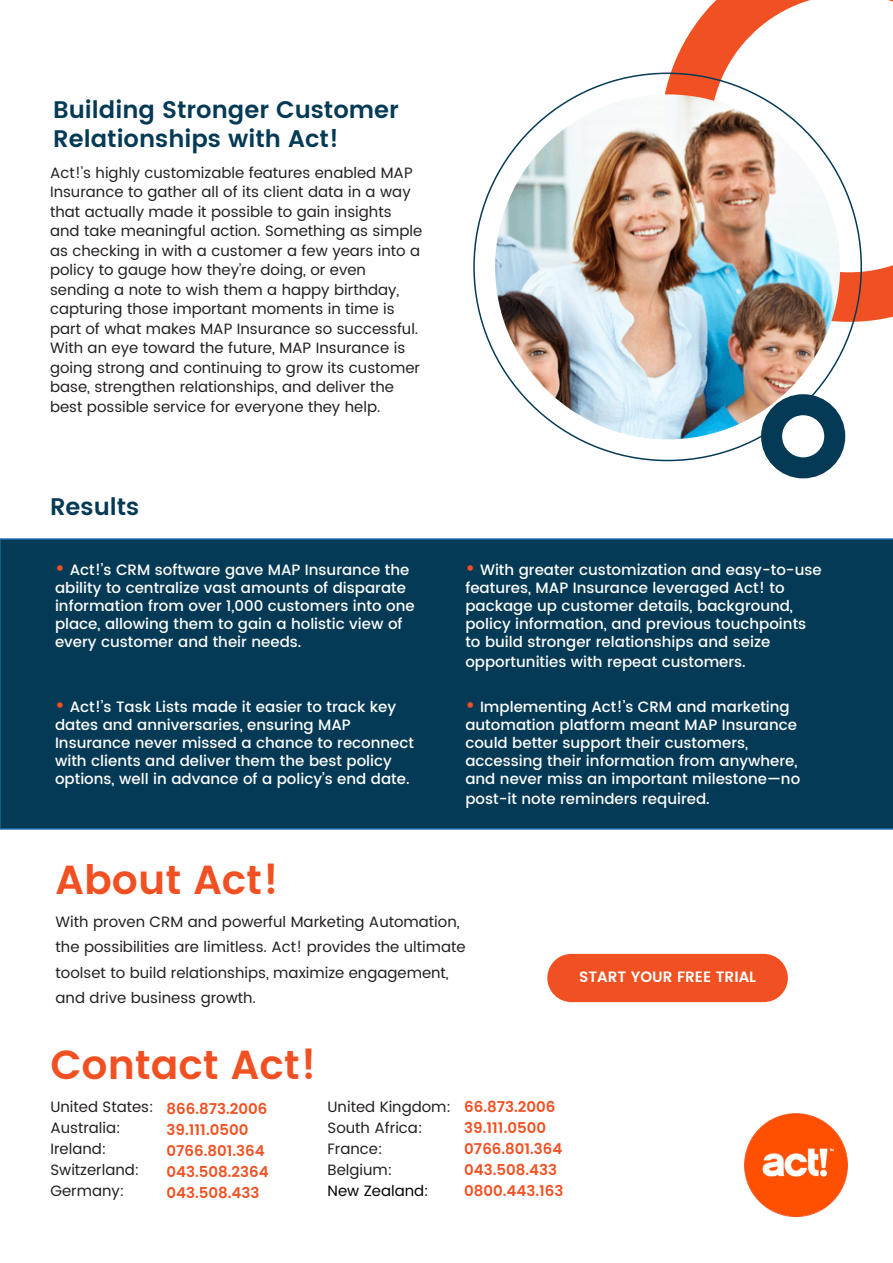
<style>
.page{position:relative;width:893px;height:1263px;background:#fff}
.page>*{position:absolute;margin:0;border:0;box-sizing:border-box;transform-origin:0 0}
.t1{font:600 40.5px "Poppins";color:#f15122}
.t2{font:600 24px/28.8px "Poppins";color:#043a55}
.t3{font:500 15px/18px "Poppins";color:#fff}
.t4{font:15px/19.5px "Poppins";color:#231f20}
.t5{font:600 15px/21px "Poppins";color:#f15224}
.t6{font:600 15px "Poppins";color:#f15122}
.t7{font:600 15px "Poppins";color:#fff}
.t8{font:15px "Poppins";color:#040503}
.s1{font-size:21px;color:#f05024}
</style>
<div class="page">
<div style="left:0;top:538px;width:893px;height:292px;background:#043a55"></div>
<svg style="left:661px;top:0;width:232px;height:322px"></svg>
<img style="left:745px;top:1114px;width:101px;height:101px">
<div style="left:547px;top:954px;width:241px;height:48px;background:#f15122;border-radius:24px"></div>
<img style="left:495px;top:94px;width:345px;height:345px;border-radius:172px">
<div style="left:761px;top:394px;width:84px;height:84px;border:21px solid #043a55;border-radius:50%"></div>
<h2 class="t2" style="left:53px;top:96px;width:347px">Building Stronger Customer<br>Relationships with Act!</h2>
<p class="t4" style="left:50px;top:163px;width:374px">Act!’s highly customizable features enabled MAP Insurance to gather all of its client data in a way that actually made it possible to gain insights and take meaningful action. Something as simple as checking in with a customer a few years into a policy to gauge how they’re doing, or even sending a note to wish them a happy birthday, capturing those important moments in time is part of what makes MAP Insurance so successful.<br>With an eye toward the future, MAP Insurance is going strong and continuing to grow its customer base, strengthen relationships, and deliver the best possible service for everyone they help.</p>
<h2 class="t2" style="left:50px;top:493px;width:91px">Results</h2>
<p class="t3" style="left:55px;top:561px;width:361px"><span class="s1">•</span> Act!’s CRM software gave MAP Insurance the ability to centralize vast amounts of disparate information from over 1,000 customers into one place, allowing them to gain a holistic view of every customer and their needs.</p>
<p class="t3" style="left:55px;top:698px;width:361px"><span class="s1">•</span> Act!’s Task Lists made it easier to track key dates and anniversaries, ensuring MAP Insurance never missed a chance to reconnect with clients and deliver them the best policy options, well in advance of a policy’s end date.</p>
<p class="t3" style="left:465px;top:561px;width:358px"><span class="s1">•</span> With greater customization and easy-to-use features, MAP Insurance leveraged Act! to package up customer details, background, policy information, and previous touchpoints to build stronger relationships and seize</p>
<p class="t3" style="left:465px;top:653px;width:282px">opportunities with repeat customers.</p>
<p class="t3" style="left:465px;top:698px;width:336px"><span class="s1">•</span> Implementing Act!’s CRM and marketing automation platform meant MAP Insurance could better support their customers, accessing their information from anywhere, and never miss an important milestone—no</p>
<p class="t3" style="left:465px;top:790px;width:246px">post-it note reminders required.</p>
<h1 class="t1" style="left:56px;top:849px;width:225px">About Act!</h1>
<p class="t4" style="left:56px;top:909px;width:412px;line-height:25.5px">With proven CRM and powerful Marketing Automation, the possibilities are limitless. Act! provides the ultimate toolset to build relationships, maximize engagement, and drive business growth.</p>
<h1 class="t1" style="left:50px;top:1035px;width:268px">Contact Act!</h1>
<p class="t4" style="left:50px;top:1097px;width:105px;line-height:21px">United States:<br>Australia:<br>Ireland:<br>Switzerland:<br>Germany:</p>
<p class="t6" style="left:167px;top:1097px;width:102px">866.873.2006</p>
<p class="t5" style="left:167px;top:1120px;width:104px">39.111.0500<br>0766.801.364<br>043.508.2364<br>043.508.433</p>
<p class="t4" style="left:328px;top:1097px;width:125px;line-height:21px">United Kingdom:<br>South Africa:<br>France:<br>Belgium:</p>
<p class="t8" style="left:328px;top:1180px;width:103px">New Zealand:</p>
<p class="t6" style="left:464px;top:1096px;width:93px">66.873.2006</p>
<p class="t5" style="left:464px;top:1118px;width:101px">39.111.0500<br>0766.801.364<br>043.508.433<br>0800.443.163</p>
<p class="t7" style="left:579px;top:966px;width:179px">START YOUR FREE TRIAL</p>
</div>
